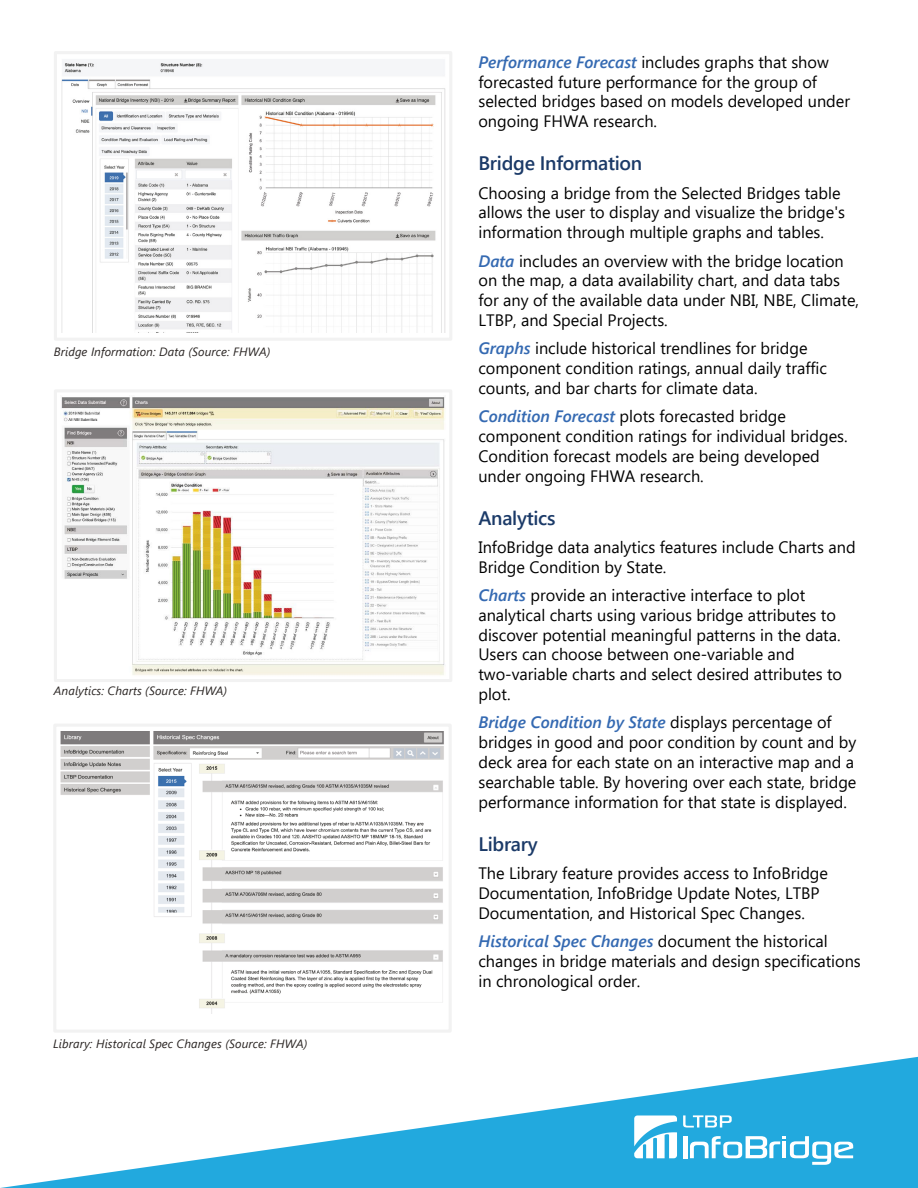
<style>
.page{position:relative;width:918px;height:1188px;background:#fff}
.page>*{position:absolute;margin:0;border:0;box-sizing:border-box;transform-origin:0 0}
.t1{font:600 19.5px "Segoe UI";letter-spacing:-.015em;color:#1b3a68}
.t2{font:16.5px/19.8px "Segoe UI";color:#000}
.t3{font:italic 12px "Segoe UI";letter-spacing:.01em;color:#2a2523}
.s1{font-weight:600;font-style:italic;color:#356ab2}
</style>
<div class="page">
<div style="left:54px;top:51px;width:398px;height:290px;border:3px solid #f2f2f2"></div>
<img style="left:61px;top:60px;width:385px;height:272px">
<div style="left:54px;top:389px;width:398px;height:293px;border:3px solid #f2f2f2"></div>
<img style="left:61px;top:397px;width:384px;height:278px">
<div style="left:53px;top:724px;width:399px;height:309px;border:3px solid #f2f2f2"></div>
<img style="left:61px;top:732px;width:383px;height:282px">
<svg style="left:0;top:1057px;width:918px;height:131px"></svg>
<div style="left:683px;top:1136px;width:5px;height:22px;background:#fff"></div>
<svg style="left:690px;top:1136px;width:163px;height:29px"></svg>
<svg style="left:683px;top:1115px;width:49px;height:13px"></svg>
<svg style="left:634px;top:1115px;width:43px;height:43px"></svg>
<p class="t3" style="left:54px;top:345px;width:218px">Bridge Information: Data (Source: FHWA)</p>
<p class="t3" style="left:54px;top:684px;width:175px">Analytics: Charts (Source: FHWA)</p>
<p class="t3" style="left:53px;top:1037px;width:256px">Library: Historical Spec Changes (Source: FHWA)</p>
<p class="t2" style="left:478px;top:52px;width:373px"><span class="s1">Performance Forecast</span> includes graphs that show forecasted future performance for the group of selected bridges based on models developed under ongoing FHWA research.</p>
<h2 class="t1" style="left:478px;top:148px;width:165px">Bridge Information</h2>
<p class="t2" style="left:478px;top:183px;width:368px">Choosing a bridge from the Selected Bridges table allows the user to display and visualize the bridge's information through multiple graphs and tables.</p>
<p class="t2" style="left:478px;top:251px;width:382px"><span class="s1">Data</span> includes an overview with the bridge location on the map, a data availability chart, and data tabs for any of the available data under NBI, NBE, Climate, LTBP, and Special Projects.</p>
<p class="t2" style="left:478px;top:339px;width:350px"><span class="s1">Graphs</span> include historical trendlines for bridge component condition ratings, annual daily traffic counts, and bar charts for climate data.</p>
<p class="t2" style="left:478px;top:407px;width:371px"><span class="s1">Condition Forecast</span> plots forecasted bridge component condition ratings for individual bridges.<br>Condition forecast models are being developed under ongoing FHWA research.</p>
<h2 class="t1" style="left:478px;top:502px;width:79px">Analytics</h2>
<p class="t2" style="left:478px;top:537px;width:379px">InfoBridge data analytics features include Charts and<br>Bridge Condition by State.</p>
<p class="t2" style="left:478px;top:585px;width:365px"><span class="s1">Charts</span> provide an interactive interface to plot analytical charts using various bridge attributes to discover potential meaningful patterns in the data.<br>Users can choose between one-variable and two-variable charts and select desired attributes to plot.</p>
<p class="t2" style="left:479px;top:713px;width:379px"><span class="s1">Bridge Condition by State</span> displays percentage of bridges in good and poor condition by count and by deck area for each state on an interactive map and a searchable table. By hovering over each state, bridge performance information for that state is displayed.</p>
<h2 class="t1" style="left:478px;top:829px;width:61px">Library</h2>
<p class="t2" style="left:478px;top:864px;width:351px">The Library feature provides access to InfoBridge<br>Documentation, InfoBridge Update Notes, LTBP<br>Documentation, and Historical Spec Changes.</p>
<p class="t2" style="left:478px;top:932px;width:384px"><span class="s1">Historical Spec Changes</span> document the historical changes in bridge materials and design specifications in chronological order.</p>
</div>
